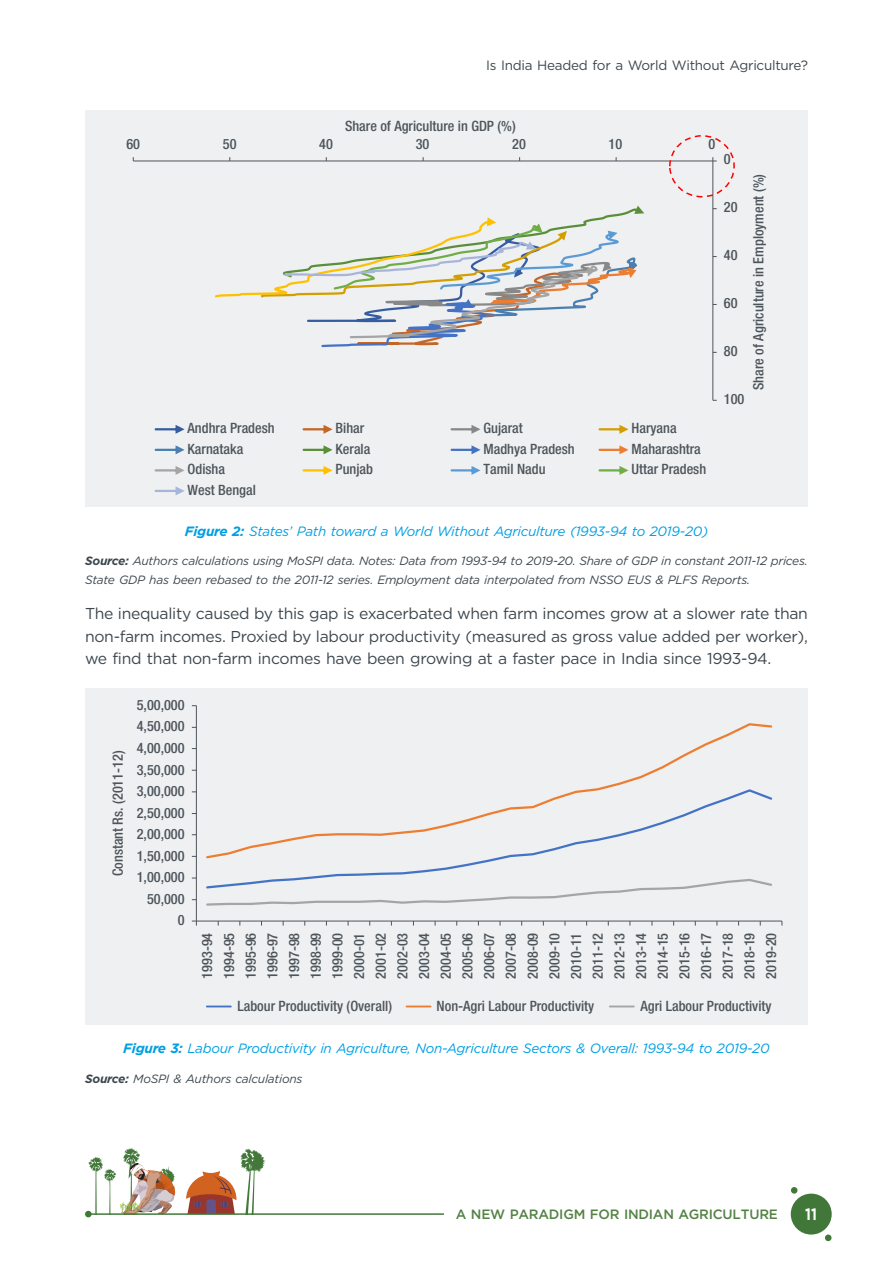
<style>
.page{position:relative;width:893px;height:1263px;background:#fff}
.page>*{position:absolute;margin:0;border:0;box-sizing:border-box;transform-origin:0 0}
.t1{font:700 16.5px "Gotham";color:#fff;scale:.85 1}
.t2{font:15.75px/22.5px "Gotham";letter-spacing:-.02em;color:#3d474e;text-align:justify}
.t3{font:500 condensed 14.25px/21.8px "Helvetica Neue LT Std";color:#4d555b;text-align:justify}
.Capation{font:italic 13.5px "Gotham";letter-spacing:-.02em;color:#009fe3}
.t4{font:13.5px "Gotham";letter-spacing:-.02em;color:#3d474e}
.t5{font:500 13.5px "Gotham";letter-spacing:-.015em;color:#538144}
.Source{font:italic 12px/18.8px "Gotham";letter-spacing:-.02em;color:#3d474e}
.s1{font-weight:700}
</style>
<div class="page">
<svg style="left:186px;top:1148px;width:80px;height:65px"></svg>
<svg style="left:88px;top:1148px;width:88px;height:65px"></svg>
<div style="left:791px;top:1193px;width:41px;height:41px;background:#417839;border-radius:50%"></div>
<div style="left:85px;top:1211px;width:7px;height:6px;background:#417839;border-radius:50%"></div>
<svg style="left:791px;top:1187px;width:6px;height:6px"></svg>
<div style="left:825px;top:1234px;width:6px;height:7px;background:#417839;border-radius:50%"></div>
<hr style="left:88px;top:1213px;width:356px;height:2px;background:#417839">
<div style="left:85px;top:111px;width:723px;height:396px;background:#eff0f1"></div>
<hr style="left:712px;top:161px;width:1px;height:239px;background:#4d555b">
<hr style="left:133px;top:161px;width:580px;height:1px;background:#4d555b">
<svg style="left:712px;top:157px;width:5px;height:5px"></svg>
<svg style="left:215px;top:206px;width:429px;height:141px"></svg>
<svg style="left:155px;top:425px;width:30px;height:9px"></svg>
<svg style="left:303px;top:425px;width:30px;height:9px"></svg>
<svg style="left:451px;top:425px;width:29px;height:9px"></svg>
<svg style="left:599px;top:425px;width:29px;height:9px"></svg>
<svg style="left:155px;top:445px;width:30px;height:9px"></svg>
<svg style="left:303px;top:445px;width:30px;height:9px"></svg>
<svg style="left:451px;top:445px;width:29px;height:9px"></svg>
<svg style="left:599px;top:445px;width:29px;height:9px"></svg>
<svg style="left:155px;top:466px;width:30px;height:9px"></svg>
<svg style="left:303px;top:466px;width:30px;height:9px"></svg>
<svg style="left:451px;top:466px;width:29px;height:9px"></svg>
<svg style="left:599px;top:466px;width:29px;height:9px"></svg>
<svg style="left:155px;top:486px;width:29px;height:9px"></svg>
<div style="left:669px;top:135px;width:66px;height:62px;border:2px dashed #f00;border-radius:50%"></div>
<div style="left:85px;top:688px;width:723px;height:336px;background:#eff0f1"></div>
<hr style="left:196px;top:706px;width:1px;height:215px;background:#4d555b">
<hr style="left:196px;top:921px;width:586px;height:1px;background:#4d555b">
<svg style="left:296px;top:860px;width:201px;height:18px"></svg>
<svg style="left:206px;top:723px;width:567px;height:137px"></svg>
<svg style="left:206px;top:878px;width:566px;height:28px"></svg>
<hr style="left:207px;top:1005px;width:24px;height:2px;background:#4472c4">
<hr style="left:406px;top:1005px;width:25px;height:2px;background:#ed7d31">
<hr style="left:610px;top:1005px;width:24px;height:2px;background:#a5a5a5">
<p class="t4" style="left:486px;top:57px;width:323px">Is India Headed for a World Without Agriculture?</p>
<p class="t3" style="left:345px;top:115px;width:172px">Share of Agriculture in GDP (%)</p>
<p class="t3" style="left:126px;top:133px;width:15px">60</p>
<p class="t3" style="left:223px;top:133px;width:15px">50</p>
<p class="t3" style="left:319px;top:133px;width:15px">40</p>
<p class="t3" style="left:416px;top:133px;width:15px">30</p>
<p class="t3" style="left:512px;top:133px;width:15px">20</p>
<p class="t3" style="left:609px;top:133px;width:15px">10</p>
<p class="t3" style="left:708px;top:133px;width:8px">0</p>
<p class="t3" style="left:724px;top:148px;width:8px">0</p>
<p class="t3" style="left:724px;top:196px;width:15px">20</p>
<p class="t3" style="left:724px;top:244px;width:15px">40</p>
<p class="t3" style="left:724px;top:292px;width:15px">60</p>
<p class="t3" style="left:724px;top:340px;width:15px">80</p>
<p class="t3" style="left:724px;top:388px;width:22px">100</p>
<p class="t3" style="left:747px;top:390px;width:218px;rotate:-90deg">Share of Agriculture in Employment (%)</p>
<p class="t3" style="left:188px;top:417px;width:89px">Andhra Pradesh</p>
<p class="t3" style="left:336px;top:417px;width:30px">Bihar</p>
<p class="t3" style="left:484px;top:417px;width:41px">Gujarat</p>
<p class="t3" style="left:631px;top:417px;width:47px">Haryana</p>
<p class="t3" style="left:188px;top:438px;width:57px">Karnataka</p>
<p class="t3" style="left:336px;top:438px;width:36px">Kerala</p>
<p class="t3" style="left:484px;top:438px;width:93px">Madhya Pradesh</p>
<p class="t3" style="left:631px;top:438px;width:71px">Maharashtra</p>
<p class="t3" style="left:188px;top:458px;width:39px">Odisha</p>
<p class="t3" style="left:336px;top:458px;width:39px">Punjab</p>
<p class="t3" style="left:484px;top:458px;width:63px">Tamil Nadu</p>
<p class="t3" style="left:631px;top:458px;width:76px">Uttar Pradesh</p>
<p class="t3" style="left:188px;top:479px;width:70px">West Bengal</p>
<p class="Capation" style="left:185px;top:522px;width:525px"><span class="s1">Figure 2:</span> States’ Path toward a World Without Agriculture (1993-94 to 2019-20)</p>
<p class="Source" style="left:85px;top:551px;width:724px"><span class="s1">Source:</span> Authors calculations using MoSPI data. Notes: Data from 1993-94 to 2019-20. Share of GDP in constant 2011-12 prices.<br>State GDP has been rebased to the 2011-12 series. Employment data interpolated from NSSO EUS &amp; PLFS Reports.</p>
<p class="t2" style="left:85px;top:602px;width:724px">The inequality caused by this gap is exacerbated when farm incomes grow at a slower rate than non-farm incomes. Proxied by labour productivity (measured as gross value added per worker), we find that non-farm incomes have been growing at a faster pace in India since 1993-94.</p>
<p class="t3" style="left:137px;top:694px;width:49px">5,00,000</p>
<p class="t3" style="left:107px;top:876px;width:127px;rotate:-90deg">Constant Rs. (2011-12)</p>
<p class="t3" style="left:137px;top:715px;width:49px">4,50,000</p>
<p class="t3" style="left:137px;top:737px;width:49px">4,00,000</p>
<p class="t3" style="left:137px;top:758px;width:49px">3,50,000</p>
<p class="t3" style="left:137px;top:780px;width:49px">3,00,000</p>
<p class="t3" style="left:137px;top:801px;width:49px">2,50,000</p>
<p class="t3" style="left:137px;top:823px;width:49px">2,00,000</p>
<p class="t3" style="left:137px;top:844px;width:49px">1,50,000</p>
<p class="t3" style="left:137px;top:866px;width:49px">1,00,000</p>
<p class="t3" style="left:147px;top:887px;width:39px">50,000</p>
<p class="t3" style="left:178px;top:909px;width:8px">0</p>
<p class="t3" style="left:196px;top:979px;width:48px;rotate:-90deg">1993-94<br>1994-95<br>1995-96<br>1996-97<br>1997-98<br>1998-99<br>1999-00<br>2000-01<br>2001-02<br>2002-03<br>2003-04<br>2004-05<br>2005-06<br>2006-07<br>2007-08<br>2008-09<br>2009-10<br>2010-11<br>2011-12<br>2012-13<br>2013-14<br>2014-15<br>2015-16<br>2016-17<br>2017-18<br>2018-19<br>2019-20</p>
<p class="t3" style="left:237px;top:995px;width:156px">Labour Productivity (Overall)</p>
<p class="t3" style="left:437px;top:995px;width:159px">Non-Agri Labour Productivity</p>
<p class="t3" style="left:640px;top:995px;width:133px">Agri Labour Productivity</p>
<p class="Capation" style="left:123px;top:1040px;width:648px"><span class="s1">Figure 3:</span> Labour Productivity in Agriculture, Non-Agriculture Sectors &amp; Overall: 1993-94 to 2019-20</p>
<p class="Source" style="left:85px;top:1069px;width:219px"><span class="s1">Source:</span> MoSPI &amp; Authors calculations</p>
<p class="t5" style="left:456px;top:1205px;width:324px">A NEW PARADIGM FOR INDIAN AGRICULTURE</p>
<p class="t1" style="left:805px;top:1203px;width:15px">11</p>
</div>
